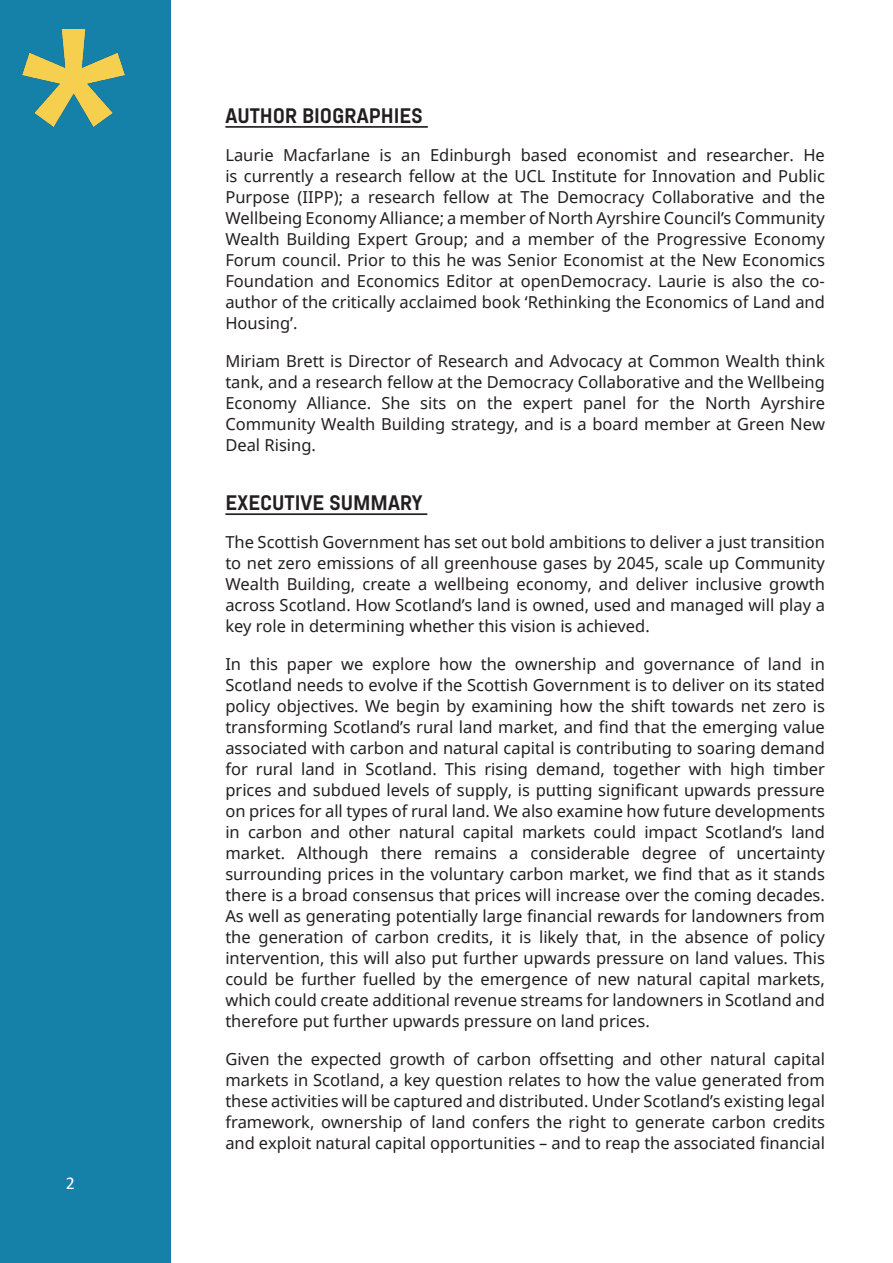
<style>
.page{position:relative;width:893px;height:1263px;background:#fff}
.page>*{position:absolute;margin:0;border:0;box-sizing:border-box;transform-origin:0 0}
.Sub_sub_heading{font:700 21px "Abel Pro";color:#231f20}
.t1{font:18px "Calibri";color:#fff}
.Paragraph_text{font:16.5px/21px "Noto Sans";color:#231f20;text-align:justify}
</style>
<div class="page">
<div style="left:0;top:0;width:170px;height:1263px;background:#1580a8"></div>
<img style="left:23px;top:30px;width:102px;height:97px">
<hr style="left:225px;top:126px;width:203px;height:2px;background:#231f20">
<hr style="left:225px;top:513px;width:202px;height:2px;background:#231f20">
<p class="t1" style="left:66px;top:1171px;width:11px">2</p>
<p class="Sub_sub_heading" style="left:225px;top:101px;width:199px">AUTHOR BIOGRAPHIES</p>
<p class="Paragraph_text" style="left:225px;top:144px;width:601px">Laurie Macfarlane is an Edinburgh based economist and researcher. He is currently a research fellow at the UCL Institute for Innovation and Public Purpose (IIPP); a research fellow at The Democracy Collaborative and the Wellbeing Economy Alliance; a member of North Ayrshire Council’s Community Wealth Building Expert Group; and a member of the Progressive Economy Forum council. Prior to this he was Senior Economist at the New Economics Foundation and Economics Editor at openDemocracy. Laurie is also the co&shy;author of the critically acclaimed book ‘Rethinking the Economics of Land and Housing’.</p>
<p class="Paragraph_text" style="left:225px;top:350px;width:601px">Miriam Brett is Director of Research and Advocacy at Common Wealth think tank, and a research fellow at the Democracy Collaborative and the Wellbeing Economy Alliance. She sits on the expert panel for the North Ayrshire Community Wealth Building strategy, and is a board member at Green New Deal Rising.</p>
<p class="Sub_sub_heading" style="left:225px;top:488px;width:199px">EXECUTIVE SUMMARY</p>
<p class="Paragraph_text" style="left:225px;top:531px;width:601px">The Scottish Government has set out bold ambitions to deliver a just transition to net zero emissions of all greenhouse gases by 2045, scale up Community Wealth Building, create a wellbeing economy, and deliver inclusive growth across Scotland. How Scotland’s land is owned, used and managed will play a key role in determining whether this vision is achieved.</p>
<p class="Paragraph_text" style="left:225px;top:653px;width:601px">In this paper we explore how the ownership and governance of land in Scotland needs to evolve if the Scottish Government is to deliver on its stated policy objectives. We begin by examining how the shift towards net zero is transforming Scotland’s rural land market, and find that the emerging value associated with carbon and natural capital is contributing to soaring demand for rural land in Scotland. This rising demand, together with high timber prices and subdued levels of supply, is putting significant upwards pressure on prices for all types of rural land. We also examine how future developments in carbon and other natural capital markets could impact Scotland’s land market. Although there remains a considerable degree of uncertainty surrounding prices in the voluntary carbon market, we find that as it stands there is a broad consensus that prices will increase over the coming decades.<br>As well as generating potentially large financial rewards for landowners from the generation of carbon credits, it is likely that, in the absence of policy intervention, this will also put further upwards pressure on land values. This could be further fuelled by the emergence of new natural capital markets, which could create additional revenue streams for landowners in Scotland and therefore put further upwards pressure on land prices.</p>
<p class="Paragraph_text" style="left:225px;top:1048px;width:601px">Given the expected growth of carbon offsetting and other natural capital markets in Scotland, a key question relates to how the value generated from these activities will be captured and distributed. Under Scotland’s existing legal framework, ownership of land confers the right to generate carbon credits and exploit natural capital opportunities – and to reap the associated financial</p>
</div>
